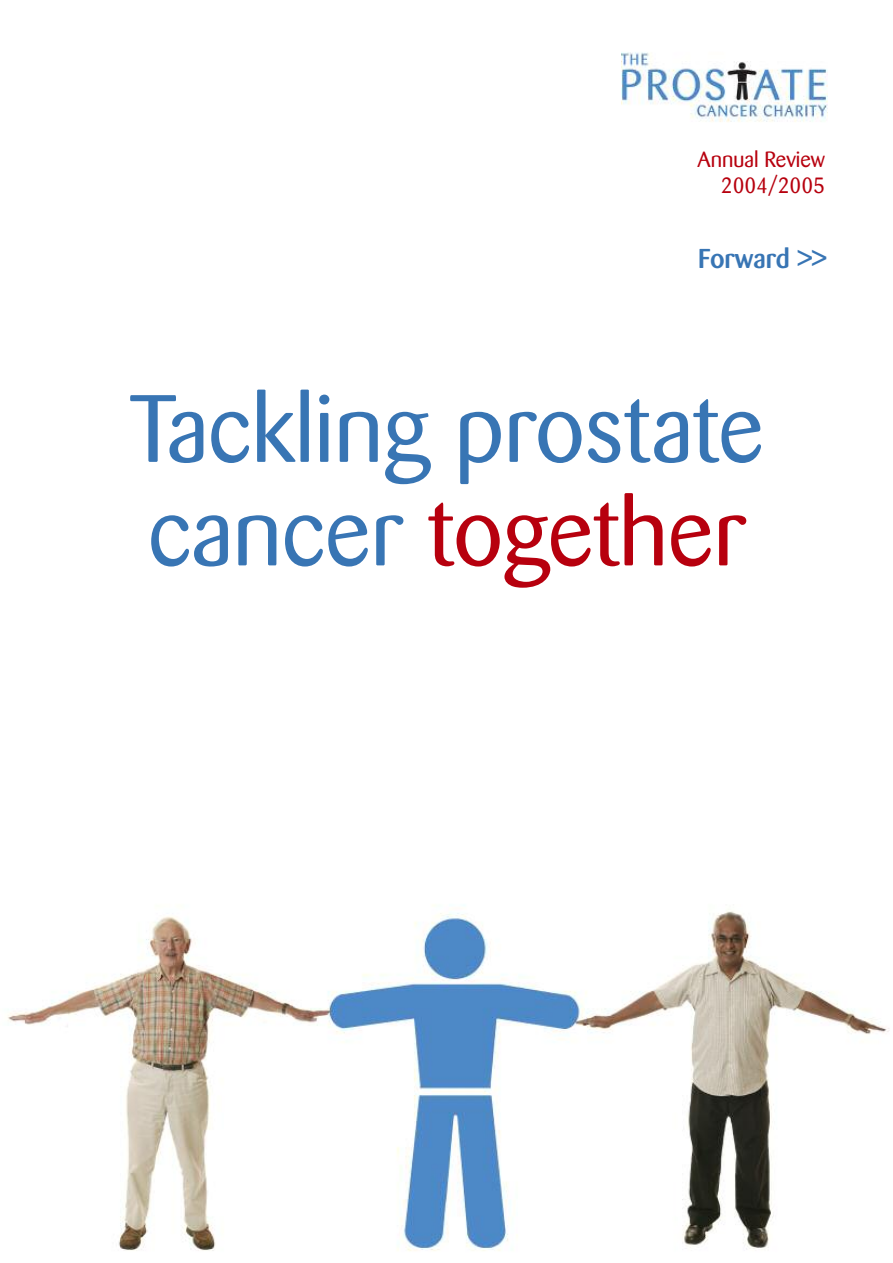
<style>
.page{position:relative;width:893px;height:1263px;background:#fff}
.page>*{position:absolute;margin:0;border:0;box-sizing:border-box;transform-origin:0 0}
.t1{font:94.5px/103.5px "Barmeno";color:#3875b4}
.t2{font:500 27px "Barmeno";color:#3875b4}
.t3{font:21.9px/26.2px "Barmeno";color:#b7000e;text-align:right}
.s1{font-size:28.5px}
.s2{color:#b7000e}
</style>
<div class="page">
<img style="left:621px;top:52px;width:207px;height:70px">
<img style="left:7px;top:905px;width:883px;height:346px">
<p class="t3" style="left:698px;top:148px;width:129px">Annual Review<br>2004/2005</p>
<p class="t2" style="left:698px;top:247px;width:130px">Forward <span class="s1">&gt;&gt;</span></p>
<p class="t1" style="left:129px;top:385px;width:636px">Tackling prostate cancer <span class="s2">together</span></p>
</div>
